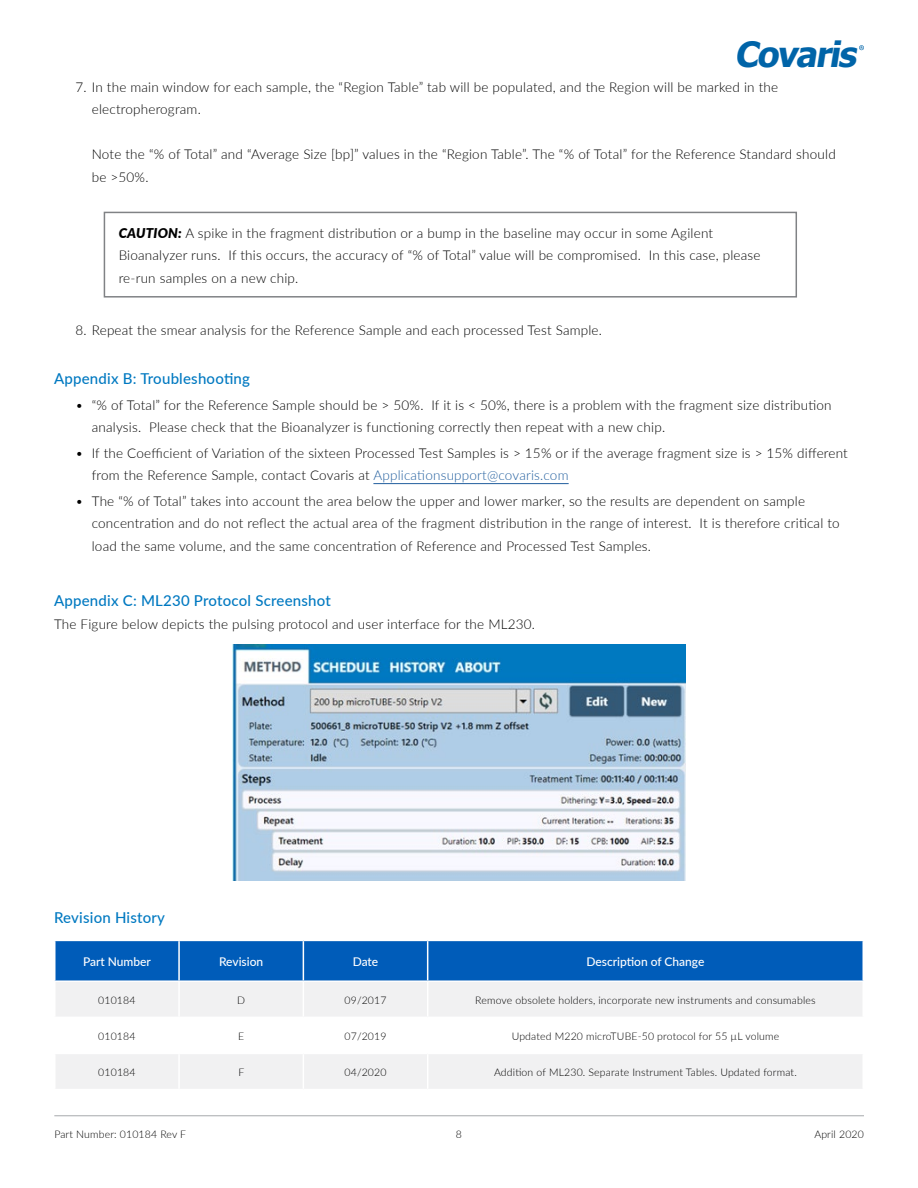
<style>
.page{position:relative;width:918px;height:1188px;background:#fff}
.page>*{position:absolute;margin:0;border:0;box-sizing:border-box;transform-origin:0 0}
.t1{font:italic 700 35.1px "Tahoma";color:#0064a8}
.t2{font:500 15px "Lato";letter-spacing:.015em;color:#0079c1}
.t3{font:300 13.5px/22.5px "Lato";letter-spacing:.015em;color:#000}
.t4{font:500 12px "Lato";color:#fff}
.t5{font:300 10.5px "Lato";letter-spacing:.015em;color:#000}
.s1{font-weight:900;font-style:italic}
.s2{color:#215e9e}
</style>
<div class="page">
<hr style="left:54px;top:1115px;width:810px;height:1px;background:#a7a9ac">
<svg style="left:859px;top:45px;width:5px;height:5px"></svg>
<img style="left:233px;top:644px;width:452px;height:237px">
<div style="left:56px;top:941px;width:806px;height:39px;background:#005cb9"></div>
<svg style="left:56px;top:982px;width:806px;height:107px;fill:#f1f1f2"></svg>
<hr style="left:178px;top:941px;width:2px;height:39px;background:#fff">
<hr style="left:303px;top:941px;width:1px;height:39px;background:#fff">
<hr style="left:427px;top:941px;width:1px;height:39px;background:#fff">
<hr style="left:178px;top:982px;width:2px;height:35px;background:#fff">
<hr style="left:303px;top:982px;width:1px;height:35px;background:#fff">
<hr style="left:427px;top:982px;width:1px;height:35px;background:#fff">
<hr style="left:54px;top:1017px;width:125px;height:1px;background:#fff">
<hr style="left:179px;top:1017px;width:124px;height:1px;background:#fff">
<hr style="left:178px;top:1018px;width:2px;height:35px;background:#fff">
<hr style="left:303px;top:1017px;width:125px;height:1px;background:#fff">
<hr style="left:303px;top:1018px;width:1px;height:35px;background:#fff">
<hr style="left:428px;top:1017px;width:436px;height:1px;background:#fff">
<hr style="left:427px;top:1018px;width:1px;height:35px;background:#fff">
<hr style="left:54px;top:1053px;width:125px;height:1px;background:#fff">
<hr style="left:179px;top:1053px;width:124px;height:1px;background:#fff">
<hr style="left:178px;top:1054px;width:2px;height:35px;background:#fff">
<hr style="left:303px;top:1053px;width:125px;height:1px;background:#fff">
<hr style="left:303px;top:1054px;width:1px;height:35px;background:#fff">
<hr style="left:428px;top:1053px;width:436px;height:1px;background:#fff">
<hr style="left:427px;top:1054px;width:1px;height:35px;background:#fff">
<hr style="left:373px;top:483px;width:196px;height:1px;background:#215e9e">
<div style="left:104px;top:212px;width:693px;height:86px;border:2px solid #808285"></div>
<h1 class="t1" style="left:735px;top:32px;width:131px">Covaris</h1>
<p class="t3" style="left:92px;top:75px;width:688px;text-indent:-16px">7. In the main window for each sample, the “Region Table” tab will be populated, and the Region will be marked in the electropherogram.</p>
<p class="t3" style="left:92px;top:143px;width:745px">Note the “% of Total” and “Average Size [bp]” values in the “Region Table”. The “% of Total” for the Reference Standard should be &gt;50%.</p>
<p class="t3" style="left:119px;top:221px;width:643px"><span class="s1">CAUTION:</span> A spike in the fragment distribution or a bump in the baseline may occur in some Agilent<br>Bioanalyzer runs. If this occurs, the accuracy of “% of Total” value will be compromised. In this case, please re-run samples on a new chip.</p>
<p class="t3" style="left:76px;top:318px;width:528px">8. Repeat the smear analysis for the Reference Sample and each processed Test Sample.</p>
<p class="t2" style="left:54px;top:368px;width:198px">Appendix B: Troubleshooting</p>
<p class="t3" style="left:92px;top:393px;width:741px;text-indent:-16px">• “% of Total” for the Reference Sample should be &gt; 50%. If it is &lt; 50%, there is a problem with the fragment size distribution analysis. Please check that the Bioanalyzer is functioning correctly then repeat with a new chip.</p>
<p class="t3" style="left:92px;top:441px;width:758px;text-indent:-16px">• If the Coefficient of Variation of the sixteen Processed Test Samples is &gt; 15% or if the average fragment size is &gt; 15% different from the Reference Sample, contact Covaris at <span class="s2">Applicationsupport@covaris.com</span></p>
<p class="t3" style="left:92px;top:489px;width:749px;text-indent:-16px">• The “% of Total” takes into account the area below the upper and lower marker, so the results are dependent on sample concentration and do not reflect the actual area of the fragment distribution in the range of interest. It is therefore critical to load the same volume, and the same concentration of Reference and Processed Test Samples.</p>
<p class="t2" style="left:54px;top:590px;width:278px">Appendix C: ML230 Protocol Screenshot</p>
<p class="t3" style="left:54px;top:612px;width:483px">The Figure below depicts the pulsing protocol and user interface for the ML230.</p>
<p class="t2" style="left:54px;top:906px;width:113px">Revision History</p>
<p class="t4" style="left:83px;top:953px;width:70px">Part Number</p>
<p class="t4" style="left:219px;top:953px;width:46px">Revision</p>
<p class="t4" style="left:353px;top:953px;width:27px">Date</p>
<p class="t4" style="left:586px;top:953px;width:120px">Description of Change</p>
<p class="t5" style="left:98px;top:992px;width:39px">010184</p>
<p class="t5" style="left:237px;top:992px;width:9px">D</p>
<p class="t5" style="left:345px;top:992px;width:44px">09/2017</p>
<p class="t5" style="left:475px;top:992px;width:342px">Remove obsolete holders, incorporate new instruments and consumables</p>
<p class="t5" style="left:98px;top:1029px;width:39px">010184</p>
<p class="t5" style="left:238px;top:1029px;width:8px">E</p>
<p class="t5" style="left:345px;top:1029px;width:44px">07/2019</p>
<p class="t5" style="left:512px;top:1029px;width:269px">Updated M220 microTUBE-50 protocol for 55 µL volume</p>
<p class="t5" style="left:98px;top:1065px;width:39px">010184</p>
<p class="t5" style="left:238px;top:1065px;width:7px">F</p>
<p class="t5" style="left:345px;top:1065px;width:44px">04/2020</p>
<p class="t5" style="left:494px;top:1065px;width:304px">Addition of ML230. Separate Instrument Tables. Updated format.</p>
<p class="t5" style="left:54px;top:1127px;width:133px">Part Number: 010184 Rev F</p>
<p class="t5" style="left:814px;top:1127px;width:51px">April 2020</p>
<p class="t5" style="left:456px;top:1127px;width:8px">8</p>
</div>
